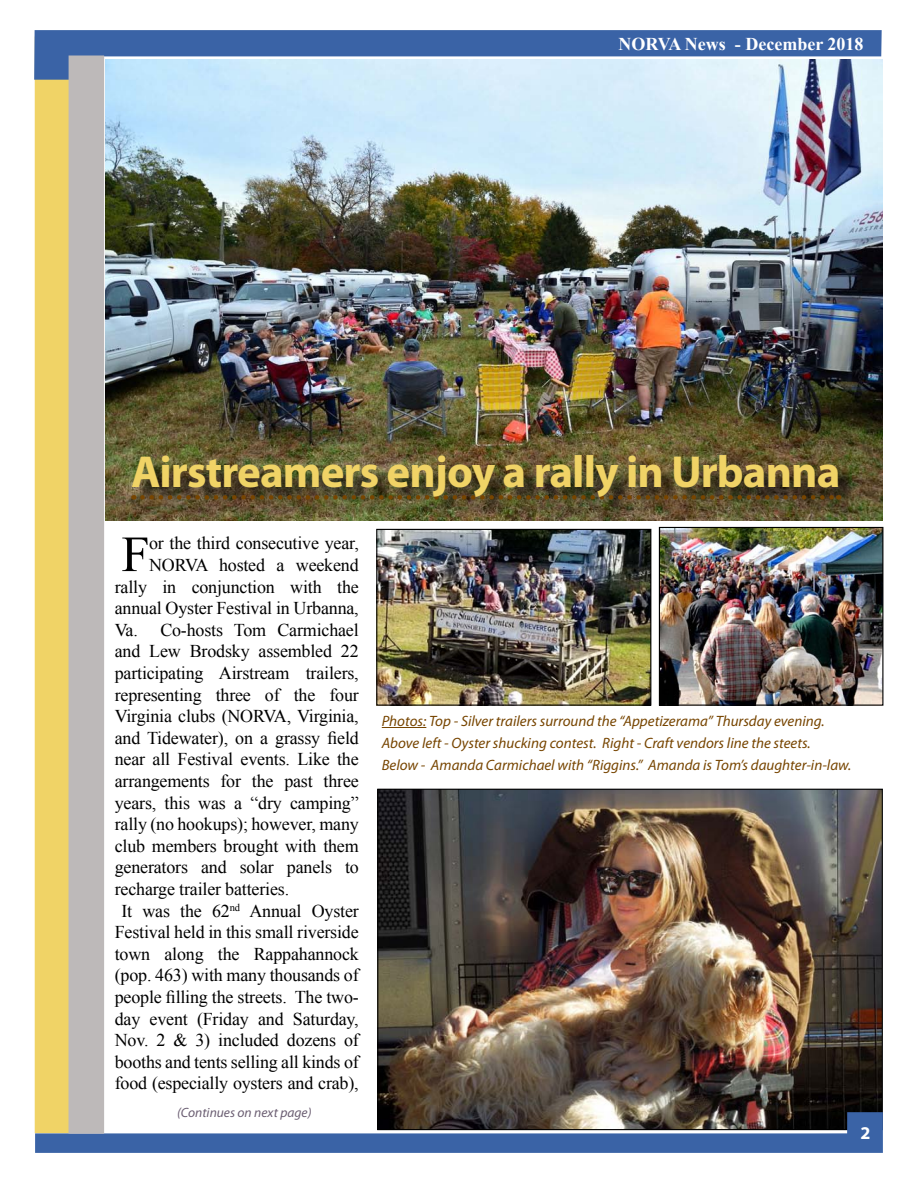
<style>
.page{position:relative;width:918px;height:1188px;background:#fff}
.page>*{position:absolute;margin:0;border:0;box-sizing:border-box;transform-origin:0 0}
.t1{font:50.55px "Times New Roman";color:#000}
.t2{font:700 45px "Myriad Pro";letter-spacing:-.02em;color:#f0d366}
.t3{font:18px "Times New Roman";letter-spacing:-.01em;color:#000}
.t4{font:700 18px "Times New Roman";color:#fff}
.t5{font:700 18px "Myriad Pro";color:#fff}
.t6{font:italic 15px/21.8px "Myriad Pro";color:#774500}
.t7{font:italic 13.5px "Myriad Pro";color:#6b5e72}
</style>
<div class="page">
<img style="left:379px;top:791px;width:502px;height:321px">
<div style="left:35px;top:36px;width:35px;height:1097px;background:#f0d366"></div>
<svg style="left:35px;top:1112px;width:848px;height:41px"></svg>
<svg style="left:34px;top:30px;width:848px;height:50px;background:#4e73af"></svg>
<div style="left:69px;top:56px;width:35px;height:1078px;background:#bdb9b9"></div>
<img style="left:105px;top:60px;width:778px;height:460px">
<img style="left:378px;top:531px;width:271px;height:173px">
<div style="left:376px;top:529px;width:275px;height:177px;border:1px solid #000"></div>
<img style="left:661px;top:529px;width:220px;height:175px">
<div style="left:659px;top:527px;width:224px;height:179px;border:1px solid #000"></div>
<div style="left:134px;top:458px;width:724px;height:60px;background:#000;opacity:.75"></div>
<svg style="left:142px;top:495px;width:697px;height:5px;background:#614a1e"></svg>
<hr style="left:382px;top:727px;width:44px;height:1px;background:#774500">
<p class="t4" style="left:618px;top:32px;width:247px">NORVA News - December 2018</p>
<h2 class="t2" style="left:131px;top:442px;width:711px">Airstreamers enjoy a rally in Urbanna</h2>
<h1 class="t1" style="left:122px;top:520px;width:30px">F</h1>
<p class="t3" style="left:149px;top:531px;width:211px">or the third consecutive year,</p>
<p class="t3" style="left:149px;top:553px;width:211px">NORVA hosted a weekend</p>
<p class="t3" style="left:115px;top:575px;width:246px">rally in conjunction with the</p>
<p class="t3" style="left:115px;top:596px;width:246px">annual Oyster Festival in Urbanna,</p>
<p class="t3" style="left:115px;top:618px;width:246px">Va. Co-hosts Tom Carmichael</p>
<p class="t3" style="left:115px;top:639px;width:246px">and Lew Brodsky assembled 22</p>
<p class="t3" style="left:115px;top:661px;width:246px">participating Airstream trailers,</p>
<p class="t3" style="left:115px;top:683px;width:246px">representing three of the four</p>
<p class="t3" style="left:115px;top:704px;width:246px">Virginia clubs (NORVA, Virginia,</p>
<p class="t3" style="left:115px;top:726px;width:246px">and Tidewater), on a grassy field</p>
<p class="t3" style="left:115px;top:747px;width:246px">near all Festival events. Like the</p>
<p class="t3" style="left:115px;top:769px;width:246px">arrangements for the past three</p>
<p class="t3" style="left:115px;top:791px;width:246px">years, this was a “dry camping”</p>
<p class="t3" style="left:115px;top:812px;width:246px">rally (no hookups); however, many</p>
<p class="t3" style="left:115px;top:834px;width:246px">club members brought with them</p>
<p class="t3" style="left:115px;top:855px;width:246px">generators and solar panels to</p>
<p class="t3" style="left:115px;top:877px;width:176px">recharge trailer batteries.</p>
<p class="t3" style="left:121px;top:899px;width:239px">It was the 62<sup>nd</sup> Annual Oyster</p>
<p class="t3" style="left:115px;top:920px;width:246px">Festival held in this small riverside</p>
<p class="t3" style="left:115px;top:942px;width:246px">town along the Rappahannock</p>
<p class="t3" style="left:115px;top:963px;width:246px">(pop. 463) with many thousands of</p>
<p class="t3" style="left:115px;top:985px;width:246px">people filling the streets. The two-</p>
<p class="t3" style="left:115px;top:1007px;width:246px">day event (Friday and Saturday,</p>
<p class="t3" style="left:115px;top:1028px;width:246px">Nov. 2 &amp; 3) included dozens of</p>
<p class="t3" style="left:115px;top:1050px;width:246px">booths and tents selling all kinds of</p>
<p class="t3" style="left:115px;top:1071px;width:246px">food (especially oysters and crab),</p>
<p class="t7" style="left:177px;top:1104px;width:136px">(Continues on next page)</p>
<p class="t6" style="left:382px;top:710px;width:471px">Photos: Top - Silver trailers surround the “Appetizerama” Thursday evening.<br>Above left - Oyster shucking contest. Right - Craft vendors line the steets.<br>Below - Amanda Carmichael with “Riggins.” Amanda is Tom’s daughter-in-law.</p>
<p class="t5" style="left:861px;top:1121px;width:11px">2</p>
</div>
